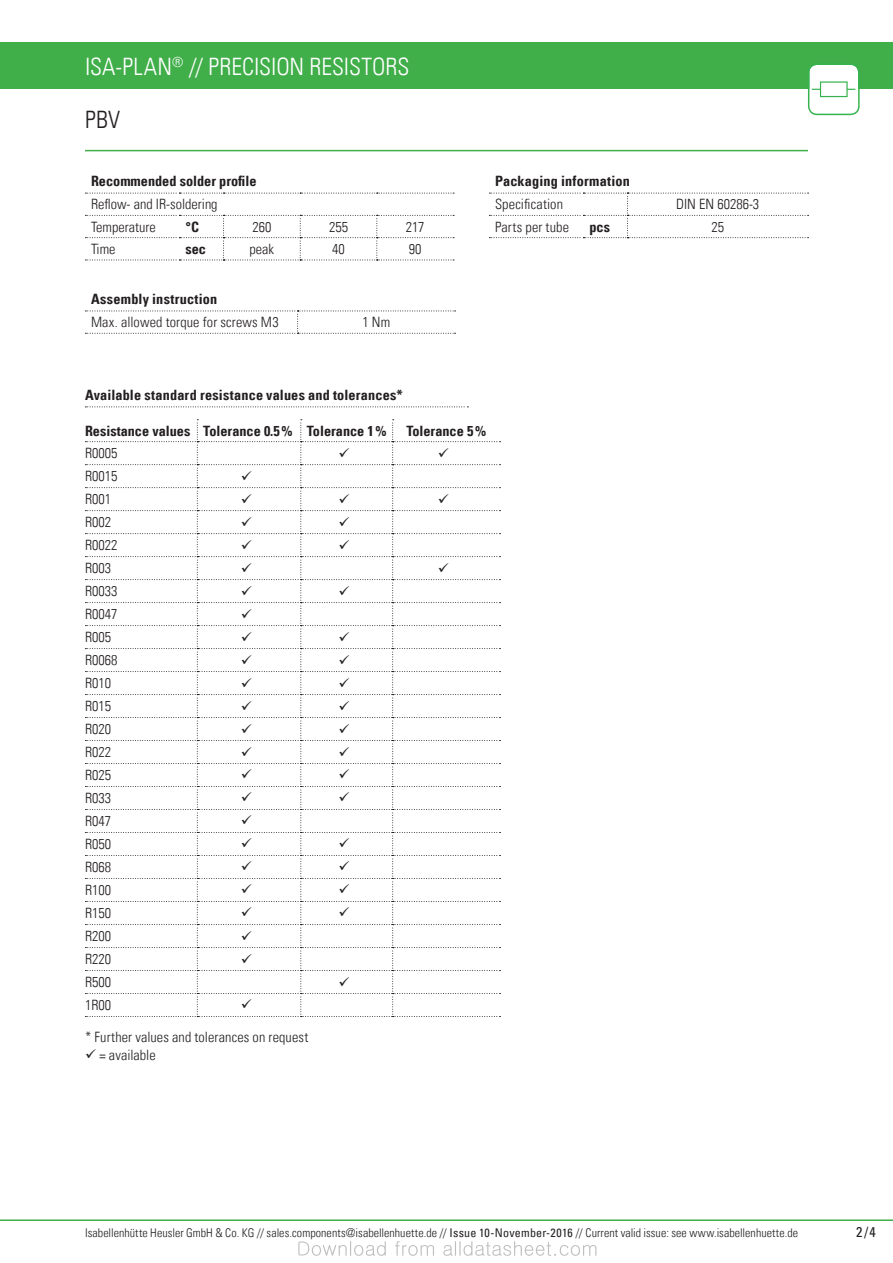
<style>
.page{position:relative;width:893px;height:1263px;background:#fff}
.page>*{position:absolute;margin:0;border:0;box-sizing:border-box;transform-origin:0 0}
.t1{font:24px "Univers Com 47 Light Cond";color:#fff}
.t2{font:24px "Univers Com 47 Light Cond";color:#231f20}
.t3{font:14.25px/22.4px "Univers Com 47 Light Cond";color:#231f20}
.t4{font:14.25px "Univers Com 67 Bold Cond";letter-spacing:.005em;color:#231f20}
.t5{font:condensed 14.25px "Univers Com 57";color:#231f20}
.t6{font:12px "Univers Com 47 Light Cond";letter-spacing:.005em;color:#231f20}
.s1{font-family:"Univers Com 57";font-stretch:condensed}
</style>
<div class="page">
<hr style="left:0;top:1219px;width:893px;height:2px;background:#40ae49">
<div style="left:0;top:43px;width:893px;height:46px;background:#40ae49"></div>
<hr style="left:85px;top:150px;width:723px;height:1px;background:#40ae49">
<svg style="left:808px;top:65px;width:52px;height:50px"></svg>
<svg style="left:85px;top:193px;width:369px;height:1px"></svg>
<svg style="left:85px;top:215px;width:369px;height:46px"></svg>
<svg style="left:489px;top:193px;width:319px;height:45px"></svg>
<svg style="left:85px;top:311px;width:371px;height:23px"></svg>
<svg style="left:85px;top:406px;width:383px;height:1px"></svg>
<svg style="left:298px;top:1241px;width:88px;height:15px"></svg>
<svg style="left:395px;top:1241px;width:39px;height:15px"></svg>
<svg style="left:443px;top:1241px;width:153px;height:15px"></svg>
<svg style="left:85px;top:419px;width:415px;height:598px"></svg>
<h1 class="t1" style="left:85px;top:52px;width:323px">ISA-PLAN<sup>®</sup> // Precisi on resistors</h1>
<h1 class="t2" style="left:85px;top:105px;width:37px">PBV</h1>
<p class="t4" style="left:91px;top:173px;width:167px">Recommended solder profile</p>
<p class="t3" style="left:91px;top:193px;width:128px">Reflow- and IR-soldering<br>Temperature</p>
<p class="t4" style="left:185px;top:218px;width:15px">°C</p>
<p class="t3" style="left:252px;top:215px;width:20px">260</p>
<p class="t3" style="left:329px;top:215px;width:20px">255</p>
<p class="t3" style="left:406px;top:215px;width:20px">217</p>
<p class="t3" style="left:91px;top:238px;width:26px">Time</p>
<p class="t4" style="left:185px;top:240px;width:22px">sec</p>
<p class="t3" style="left:250px;top:238px;width:26px">peak</p>
<p class="t3" style="left:332px;top:238px;width:14px">40</p>
<p class="t3" style="left:409px;top:238px;width:14px">90</p>
<p class="t4" style="left:91px;top:290px;width:128px">Assembly instruction</p>
<p class="t3" style="left:91px;top:311px;width:189px">Max. allowed torque for screws M3</p>
<p class="t3" style="left:362px;top:311px;width:29px">1 Nm</p>
<p class="t4" style="left:495px;top:173px;width:136px">Packaging information</p>
<p class="t3" style="left:495px;top:193px;width:70px">Specification</p>
<p class="t3" style="left:676px;top:193px;width:85px">DIN EN 60286-3</p>
<p class="t3" style="left:495px;top:215px;width:76px">Parts per tube</p>
<p class="t4" style="left:589px;top:218px;width:22px">pcs</p>
<p class="t3" style="left:711px;top:215px;width:14px">25</p>
<p class="t4" style="left:85px;top:386px;width:319px">Available standard resistance values and tolerances*</p>
<p class="t4" style="left:85px;top:422px;width:303px">Resistance values Tolerance 0.5% Tolerance 1%</p>
<p class="t4" style="left:406px;top:422px;width:81px">Tolerance 5%</p>
<p class="t3" style="left:85px;top:442px;width:34px">R0005</p>
<p class="t3" style="left:85px;top:465px;width:34px">R0015</p>
<p class="t3" style="left:85px;top:488px;width:28px">R001</p>
<p class="t3" style="left:85px;top:511px;width:28px">R002</p>
<p class="t3" style="left:85px;top:534px;width:34px">R0022</p>
<p class="t3" style="left:85px;top:557px;width:28px">R003</p>
<p class="t3" style="left:85px;top:580px;width:34px">R0033</p>
<p class="t3" style="left:85px;top:603px;width:34px">R0047</p>
<p class="t3" style="left:85px;top:626px;width:28px">R005</p>
<p class="t3" style="left:85px;top:649px;width:34px">R0068</p>
<p class="t3" style="left:85px;top:672px;width:28px">R010</p>
<p class="t3" style="left:85px;top:695px;width:28px">R015</p>
<p class="t3" style="left:85px;top:718px;width:28px">R020</p>
<p class="t3" style="left:85px;top:741px;width:28px">R022</p>
<p class="t3" style="left:85px;top:764px;width:28px">R025</p>
<p class="t3" style="left:85px;top:786px;width:28px">R033</p>
<p class="t3" style="left:85px;top:809px;width:28px">R047</p>
<p class="t3" style="left:85px;top:832px;width:28px">R050</p>
<p class="t3" style="left:85px;top:855px;width:28px">R068</p>
<p class="t3" style="left:85px;top:878px;width:28px">R100</p>
<p class="t3" style="left:85px;top:901px;width:28px">R150</p>
<p class="t3" style="left:85px;top:925px;width:28px">R200</p>
<p class="t3" style="left:85px;top:948px;width:28px">R220</p>
<p class="t3" style="left:85px;top:970px;width:28px">R500</p>
<p class="t3" style="left:85px;top:993px;width:28px">1R00</p>
<p class="t3" style="left:85px;top:1026px;width:225px">* Further values and tolerances on request</p>
<p class="t3" style="left:85px;top:1044px;width:72px">✓ = available</p>
<p class="t6" style="left:85px;top:1225px;width:714px">Isabellenhütte Heusler GmbH &amp; Co. KG // sales.components@isabellenhuette.de // <span class="s1">Issue 10-November-2016</span> // Current valid issue: see www.isabellenhuette.de</p>
<p class="t5" style="left:856px;top:1223px;width:21px">2/4</p>
</div>
